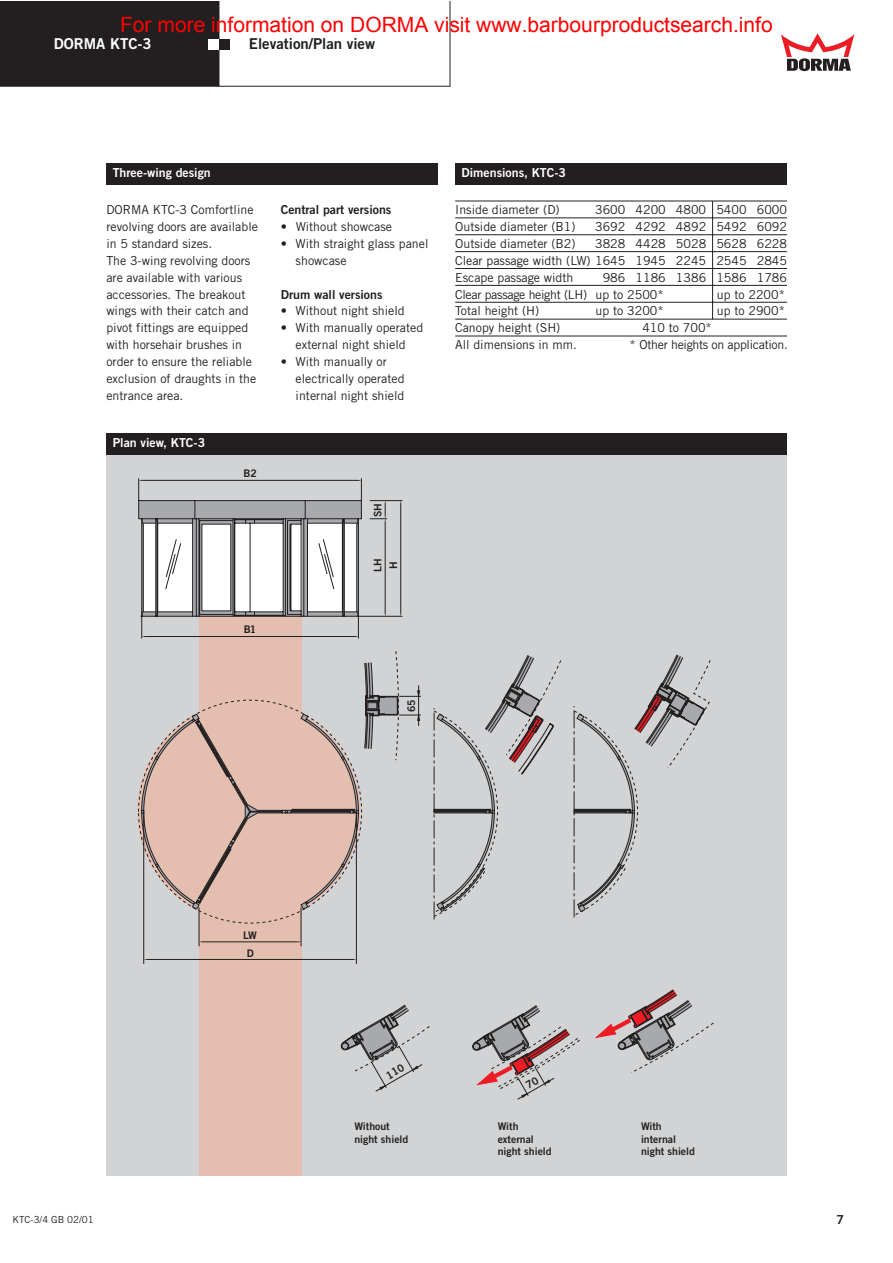
<style>
.page{position:relative;width:893px;height:1263px;background:#fff}
.page>*{position:absolute;margin:0;border:0;box-sizing:border-box;transform-origin:0 0}
.t1{font:21px "Arial";color:#f00}
.t2{font:15px "Trade Gothic Bold Two";color:#231f20}
.t3{font:15px "Trade Gothic Bold Two";color:#fff}
.t4{font:12.3px/17px "Trade Gothic";color:#231f20}
.t5{font:12.3px "Trade Gothic Bold Two";color:#fff}
.t6{font:12.3px "Trade Gothic Bold Two";color:#231f20}
.t7{font:12.3px "Trade Gothic";letter-spacing:-.025em;color:#231f20}
.t8{font:10.5px/12.6px "Trade Gothic Bold Two";color:#231f20}
.t9{font:9.75px "Trade Gothic";color:#231f20}
</style>
<div class="page">
<div style="left:106px;top:450px;width:681px;height:726px;background:#d1d3d4"></div>
<div style="left:199px;top:616px;width:102px;height:560px;background:#e4bfb0"></div>
<svg style="left:596px;top:989px;width:118px;height:84px"></svg>
<svg style="left:433px;top:655px;width:128px;height:264px"></svg>
<hr style="left:147px;top:959px;width:206px;height:1px;background:#231f20">
<hr style="left:301px;top:907px;width:1px;height:39px;background:#231f20">
<hr style="left:199px;top:907px;width:1px;height:39px;background:#231f20">
<svg style="left:141px;top:651px;width:280px;height:292px"></svg>
<hr style="left:143px;top:812px;width:1px;height:152px;background:#231f20">
<hr style="left:356px;top:812px;width:1px;height:152px;background:#231f20">
<svg style="left:573px;top:654px;width:137px;height:263px"></svg>
<svg style="left:138px;top:478px;width:265px;height:161px"></svg>
<div style="left:106px;top:164px;width:332px;height:21px;background:#231f20"></div>
<hr style="left:455px;top:201px;width:332px;height:1px;background:#231f20">
<hr style="left:455px;top:218px;width:332px;height:1px;background:#231f20">
<hr style="left:455px;top:234px;width:332px;height:1px;background:#231f20">
<hr style="left:455px;top:251px;width:332px;height:1px;background:#231f20">
<hr style="left:455px;top:268px;width:332px;height:1px;background:#231f20">
<hr style="left:455px;top:285px;width:332px;height:1px;background:#231f20">
<hr style="left:455px;top:302px;width:332px;height:1px;background:#231f20">
<hr style="left:455px;top:319px;width:332px;height:1px;background:#231f20">
<hr style="left:455px;top:336px;width:332px;height:1px;background:#231f20">
<hr style="left:712px;top:201px;width:1px;height:118px;background:#231f20">
<svg style="left:0;top:2px;width:450px;height:85px"></svg>
<div style="left:219px;top:39px;width:11px;height:10px;background:#231f20"></div>
<div style="left:208px;top:39px;width:11px;height:10px;background:#fff"></div>
<div style="left:455px;top:164px;width:332px;height:21px;background:#231f20"></div>
<div style="left:106px;top:434px;width:681px;height:21px;background:#231f20"></div>
<svg style="left:781px;top:33px;width:73px;height:38px"></svg>
<svg style="left:340px;top:1004px;width:90px;height:88px"></svg>
<svg style="left:472px;top:1005px;width:108px;height:95px"></svg>
<h1 class="t1" style="left:120px;top:11px;width:654px">For more information on DORMA visit www.barbourproductsearch.info</h1>
<p class="t3" style="left:54px;top:38px;width:99px">DORMA KTC-3</p>
<p class="t2" style="left:249px;top:38px;width:128px">Elevation/Plan view</p>
<p class="t5" style="left:113px;top:169px;width:99px">Three-wing design</p>
<p class="t4" style="left:106px;top:202px;width:153px">DORMA KTC-3 Comfortline revolving doors are available in 5 standard sizes.<br>The 3-wing revolving doors are available with various accessories. The breakout wings with their catch and pivot fittings are equipped with horsehair brushes in order to ensure the reliable exclusion of draughts in the entrance area.</p>
<p class="t6" style="left:281px;top:205px;width:112px">Central part versions</p>
<p class="t4" style="left:281px;top:219px;width:113px">• Without showcase</p>
<p class="t4" style="left:296px;top:236px;width:134px;text-indent:-15px">• With straight glass panel showcase</p>
<p class="t6" style="left:281px;top:290px;width:103px">Drum wall versions</p>
<p class="t4" style="left:281px;top:304px;width:125px">• Without night shield</p>
<p class="t4" style="left:281px;top:321px;width:144px;text-align:center">• With manually operated external night shield</p>
<p class="t4" style="left:296px;top:354px;width:110px;text-indent:-15px">• With manually or electrically operated internal night shield</p>
<p class="t5" style="left:113px;top:439px;width:94px">Plan view, KTC-3</p>
<p class="t8" style="left:243px;top:468px;width:15px">B2</p>
<p class="t8" style="left:244px;top:624px;width:14px">B1</p>
<p class="t8" style="left:372px;top:517px;width:15px;rotate:-90deg">SH</p>
<p class="t8" style="left:372px;top:572px;width:15px;rotate:-90deg">LH</p>
<p class="t8" style="left:388px;top:569px;width:9px;rotate:-90deg">H</p>
<p class="t8" style="left:406px;top:712px;width:14px;rotate:-90deg">65</p>
<p class="t5" style="left:461px;top:169px;width:106px">Dimensions, KTC-3</p>
<p class="t4" style="left:455px;top:202px;width:106px">Inside diameter (D)</p>
<p class="t4" style="left:595px;top:202px;width:193px">3600 4200 4800 5400 6000</p>
<p class="t4" style="left:455px;top:219px;width:122px">Outside diameter (B1)</p>
<p class="t4" style="left:595px;top:219px;width:193px">3692 4292 4892 5492 6092</p>
<p class="t4" style="left:455px;top:236px;width:122px">Outside diameter (B2)</p>
<p class="t4" style="left:455px;top:236px;width:333px;text-align:justify;text-indent:140px">3828 4428 5028 5628 6228<br>Clear passage width (LW) 1645 1945 2245 2545 2845<br>Escape passage width</p>
<p class="t4" style="left:455px;top:270px;width:333px;text-indent:147px">986 1186 1386 1586 1786<br>Clear passage height (LH) up to 2500*</p>
<p class="t4" style="left:716px;top:287px;width:70px">up to 2200*</p>
<p class="t4" style="left:455px;top:304px;width:86px">Total height (H)</p>
<p class="t4" style="left:595px;top:304px;width:70px">up to 3200*</p>
<p class="t4" style="left:716px;top:304px;width:70px">up to 2900*</p>
<p class="t4" style="left:455px;top:321px;width:107px">Canopy height (SH)</p>
<p class="t4" style="left:642px;top:321px;width:71px">410 to 700*</p>
<p class="t4" style="left:455px;top:337px;width:123px">All dimensions in mm.</p>
<p class="t7" style="left:629px;top:340px;width:160px">* Other heights on application.</p>
<p class="t8" style="left:243px;top:928px;width:15px;line-height:17.5px;text-align:center">LW<br>D</p>
<p class="t8" style="left:354px;top:1121px;width:55px">Without night shield</p>
<p class="t8" style="left:497px;top:1121px;width:55px">With external night shield</p>
<p class="t8" style="left:641px;top:1121px;width:55px">With internal night shield</p>
<p class="t9" style="left:13px;top:1216px;width:83px">KTC-3/4 GB 02/01</p>
<p class="t6" style="left:836px;top:1215px;width:9px">7</p>
</div>
